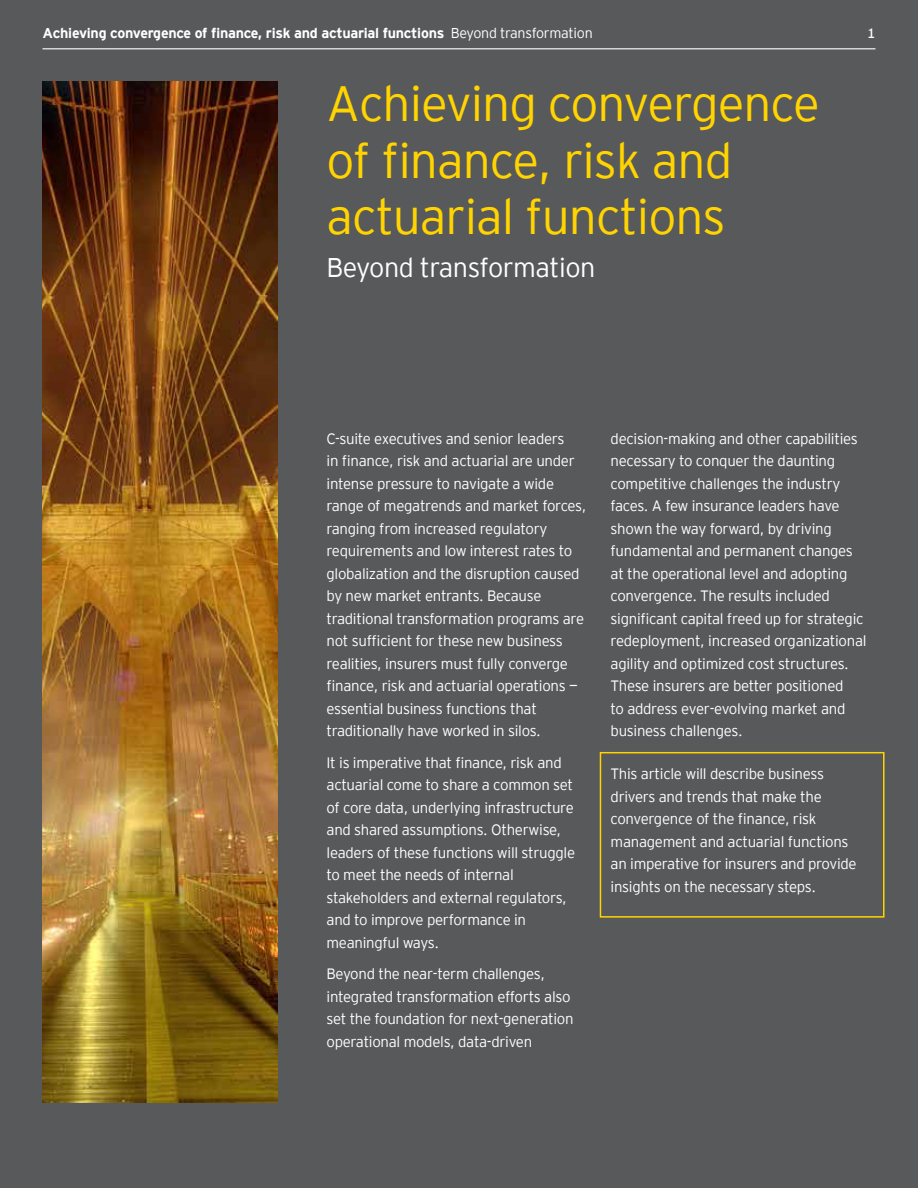
<style>
.page{position:relative;width:918px;height:1188px;background:#58595b}
.page>*{position:absolute;margin:0;border:0;box-sizing:border-box;transform-origin:0 0}
.t1{font:300 49.5px/57px "EY Interstate";letter-spacing:-.02em;color:#ffd400}
.t2{font:300 27px "EY Interstate";letter-spacing:-.02em;color:#fff}
.t3{font:300 15px/22.5px "EY Interstate";letter-spacing:-.02em;color:#fff}
.t4{font:700 14.25px "EY Interstate";letter-spacing:-.02em;color:#fff}
.t5{font:13.5px "EY Interstate";color:#fff}
.s1{font-weight:300}
</style>
<div class="page">
<hr style="left:43px;top:48px;width:832px;height:1px;background:#fff">
<img style="left:43px;top:81px;width:234px;height:1022px">
<div style="left:600px;top:752px;width:285px;height:166px;border:2px solid #ffd400"></div>
<p class="t4" style="left:43px;top:23px;width:552px">Achieving convergence of finance, risk and actuarial functions <span class="s1">Beyond transformation</span></p>
<p class="t5" style="left:867px;top:23px;width:10px">1</p>
<h1 class="t1" style="left:327px;top:72px;width:495px">Achieving convergence of finance, risk and actuarial functions</h1>
<h2 class="t2" style="left:327px;top:249px;width:270px">Beyond transformation</h2>
<p class="t3" style="left:327px;top:427px;width:261px">C-suite executives and senior leaders<br>in finance, risk and actuarial are under intense pressure to navigate a wide range of megatrends and market forces, ranging from increased regulatory requirements and low interest rates to globalization and the disruption caused by new market entrants. Because traditional transformation programs are not sufficient for these new business realities, insurers must fully converge finance, risk and actuarial operations — essential business functions that traditionally have worked in silos.</p>
<p class="t3" style="left:327px;top:751px;width:250px">It is imperative that finance, risk and actuarial come to share a common set of core data, underlying infrastructure and shared assumptions. Otherwise, leaders of these functions will struggle to meet the needs of internal stakeholders and external regulators, and to improve performance in meaningful ways.</p>
<p class="t3" style="left:327px;top:962px;width:249px">Beyond the near-term challenges, integrated transformation efforts also set the foundation for next-generation operational models, data-driven</p>
<p class="t3" style="left:611px;top:427px;width:257px">decision-making and other capabilities necessary to conquer the daunting competitive challenges the industry faces. A few insurance leaders have shown the way forward, by driving fundamental and permanent changes at the operational level and adopting convergence. The results included significant capital freed up for strategic redeployment, increased organizational agility and optimized cost structures.<br>These insurers are better positioned<br>to address ever-evolving market and business challenges.</p>
<p class="t3" style="left:611px;top:762px;width:248px">This article will describe business drivers and trends that make the convergence of the finance, risk management and actuarial functions an imperative for insurers and provide insights on the necessary steps.</p>
</div>
